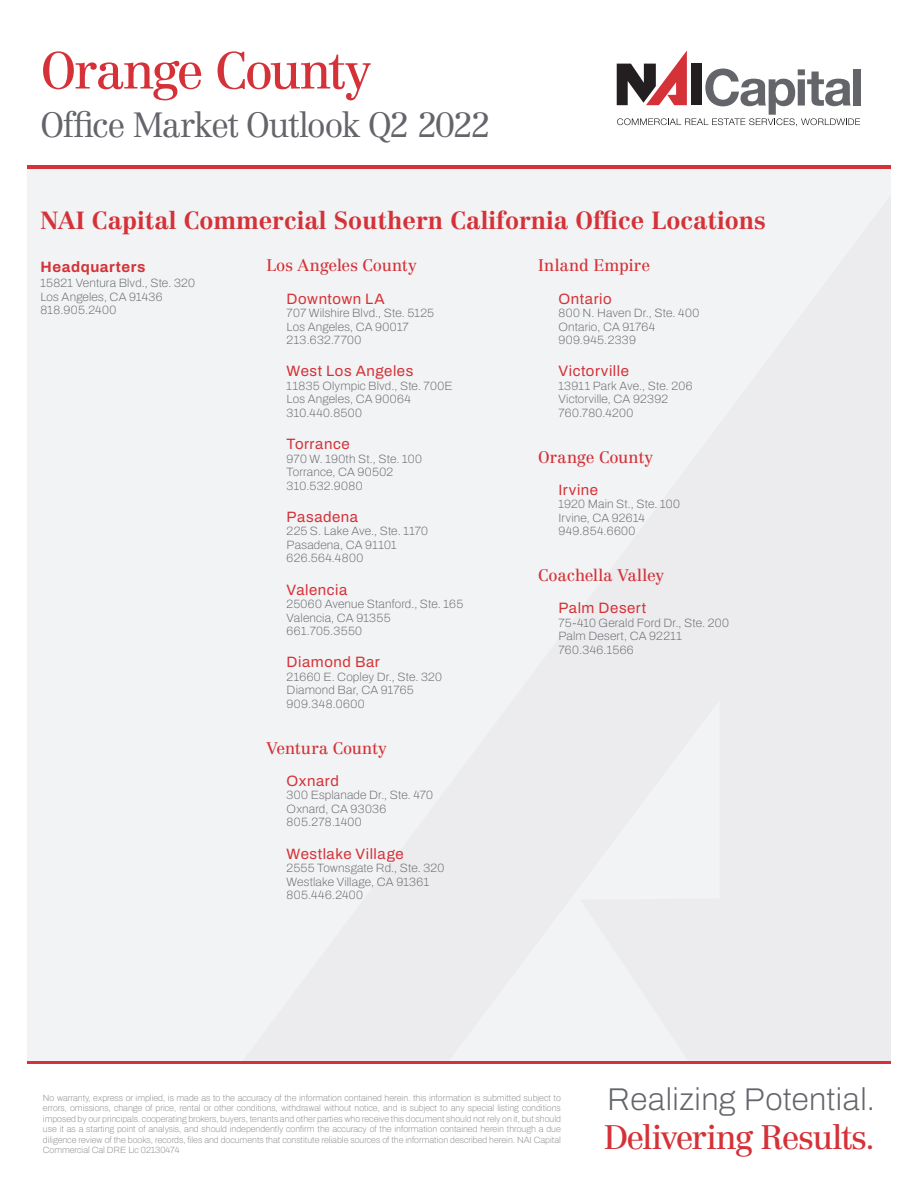
<style>
.page{position:relative;width:918px;height:1188px;background:#fff}
.page>*{position:absolute;margin:0;border:0;box-sizing:border-box;transform-origin:0 0}
.t1{font:51px "Centennial LT Std";letter-spacing:-.05em;color:#d43238}
.t2{font:300 34.5px "Centennial LT Std";letter-spacing:-.045em;color:#63656a}
.t3{font:33.45px "Centennial LT Std";letter-spacing:-.045em;color:#d43238}
.t4{font:200 31.5px "Archivo";letter-spacing:.01em;color:#63656a}
.t5{font:700 24.45px "Centennial LT Std";color:#d43238}
.t6{font:16.5px "Centennial LT Std";letter-spacing:-.01em;color:#d43238}
.t7{font:15px "Archivo";letter-spacing:.035em;color:#d43238}
.t8{font:700 15px "Archivo";letter-spacing:.04em;color:#d43238}
.t9{font:100 12px/13.5px "Archivo";letter-spacing:.015em;color:#63656a}
.t10{font:100 9px/10.5px "Archivo";color:#88888c;text-align:justify}
</style>
<div class="page">
<hr style="left:27px;top:165px;width:864px;height:4px;background:#d43238">
<div style="left:854px;top:69px;width:7px;height:37px;background:#63656a"></div>
<svg style="left:617px;top:51px;width:243px;height:75px"></svg>
<div style="left:27px;top:169px;width:864px;height:895px;background:#f2f3f4"></div>
<hr style="left:27px;top:1061px;width:864px;height:3px;background:#d43238">
<h1 class="t1" style="left:40px;top:40px;width:332px">Orange County</h1>
<h2 class="t2" style="left:40px;top:104px;width:452px">Office Market Outlook Q2 2022</h2>
<h3 class="t5" style="left:40px;top:206px;width:727px">NAI Capital Commercial Southern California Office Locations</h3>
<h3 class="t6" style="left:266px;top:256px;width:152px">Los Angeles County</h3>
<p class="t7" style="left:287px;top:287px;width:100px">Downtown LA</p>
<p class="t9" style="left:287px;top:306px;width:149px">707 Wilshire Blvd., Ste. 5125<br>Los Angeles, CA 90017<br>213.632.7700</p>
<p class="t7" style="left:287px;top:360px;width:128px">West Los Angeles</p>
<p class="t9" style="left:287px;top:379px;width:168px">11835 Olympic Blvd., Ste. 700E<br>Los Angeles, CA 90064<br>310.440.8500</p>
<p class="t7" style="left:287px;top:433px;width:64px">Torrance</p>
<p class="t9" style="left:287px;top:452px;width:137px">970 W. 190th St., Ste. 100<br>Torrance, CA 90502<br>310.532.9080</p>
<p class="t7" style="left:287px;top:505px;width:73px">Pasadena</p>
<p class="t9" style="left:287px;top:524px;width:143px">225 S. Lake Ave., Ste. 1170<br>Pasadena, CA 91101<br>626.564.4800</p>
<p class="t7" style="left:287px;top:578px;width:62px">Valencia</p>
<p class="t9" style="left:287px;top:597px;width:178px">25060 Avenue Stanford., Ste. 165<br>Valencia, CA 91355<br>661.705.3550</p>
<p class="t7" style="left:287px;top:651px;width:95px">Diamond Bar</p>
<p class="t9" style="left:287px;top:670px;width:157px">21660 E. Copley Dr., Ste. 320<br>Diamond Bar, CA 91765<br>909.348.0600</p>
<h3 class="t6" style="left:266px;top:738px;width:122px">Ventura County</h3>
<p class="t7" style="left:287px;top:769px;width:54px">Oxnard</p>
<p class="t9" style="left:287px;top:788px;width:148px">300 Esplanade Dr., Ste. 470<br>Oxnard, CA 93036<br>805.278.1400</p>
<p class="t7" style="left:287px;top:842px;width:118px">Westlake Village</p>
<p class="t9" style="left:287px;top:861px;width:159px">2555 Townsgate Rd., Ste. 320<br>Westlake Village, CA 91361<br>805.446.2400</p>
<h3 class="t6" style="left:538px;top:256px;width:114px">Inland Empire</h3>
<p class="t7" style="left:558px;top:287px;width:55px">Ontario</p>
<p class="t9" style="left:558px;top:306px;width:142px">800 N. Haven Dr., Ste. 400<br>Ontario, CA 91764<br>909.945.2339</p>
<p class="t7" style="left:558px;top:360px;width:72px">Victorville</p>
<p class="t9" style="left:558px;top:379px;width:136px">13911 Park Ave., Ste. 206<br>Victorville, CA 92392<br>760.780.4200</p>
<h3 class="t6" style="left:538px;top:447px;width:116px">Orange County</h3>
<p class="t7" style="left:558px;top:478px;width:41px">Irvine</p>
<p class="t9" style="left:558px;top:497px;width:123px">1920 Main St., Ste. 100<br>Irvine, CA 92614<br>949.854.6600</p>
<h3 class="t6" style="left:538px;top:565px;width:127px">Coachella Valley</h3>
<p class="t7" style="left:558px;top:597px;width:89px">Palm Desert</p>
<p class="t9" style="left:558px;top:616px;width:172px">75-410 Gerald Ford Dr., Ste. 200<br>Palm Desert, CA 92211<br>760.346.1566</p>
<p class="t8" style="left:40px;top:256px;width:107px">Headquarters</p>
<p class="t9" style="left:40px;top:276px;width:156px">15821 Ventura Blvd., Ste. 320<br>Los Angeles, CA 91436<br>818.905.2400</p>
<p class="t10" style="left:43px;top:1093px;width:519px">No warranty, express or implied, is made as to the accuracy of the information contained herein. this information is submitted subject to errors, omissions, change of price, rental or other conditions, withdrawal without notice, and is subject to any special listing conditions imposed by our principals. cooperating brokers, buyers, tenants and other parties who receive this document should not rely on it, but should use it as a starting point of analysis, and should independently confirm the accuracy of the information contained herein through a due diligence review of the books, records, files and documents that constitute reliable sources of the information described herein. NAI Capital Commercial Cal DRE Lic 02130474</p>
<h3 class="t4" style="left:607px;top:1075px;width:269px">Realizing Potential.</h3>
<h3 class="t3" style="left:604px;top:1117px;width:273px">Delivering Results.</h3>
</div>
